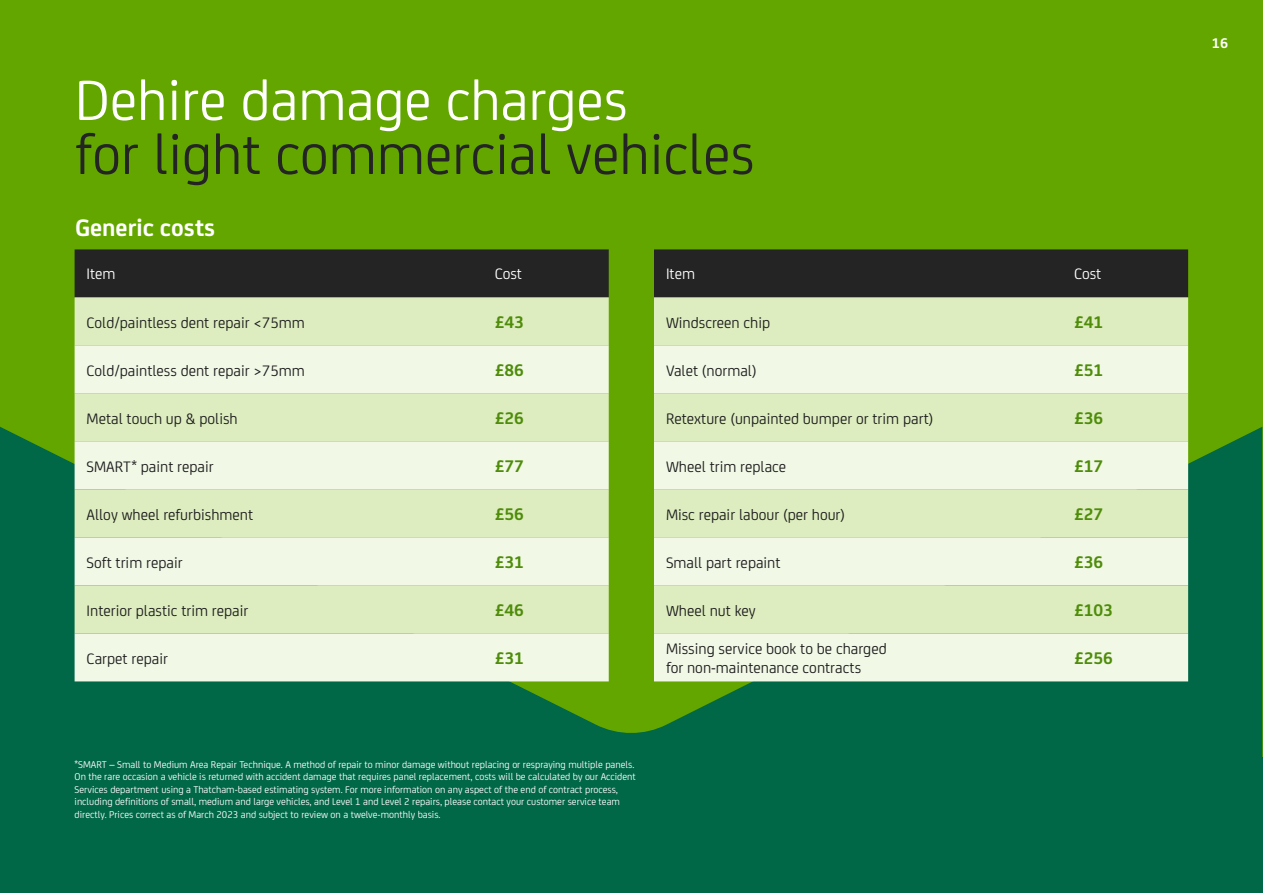
<style>
.page{position:relative;width:1263px;height:893px;background:#63a600}
.page>*{position:absolute;margin:0;border:0;box-sizing:border-box;transform-origin:0 0}
.t1{font:60px "Lex Joey";color:#242424}
.t2{font:60px "Lex Joey";color:#fff}
.t3{font:700 25.5px "Lex Joey";color:#fff}
.t4{font:700 18px "Lex Joey";color:#4f8c0a}
.t5{font:16.2px/19.5px "Lex Joey";color:#1e1e1e}
.t6{font:16.2px "Lex Joey";color:#fff}
.t7{font:700 15px "Lex Joey";color:#fff}
.t8{font:10.5px/12.6px "Lex Joey";color:#fff}
</style>
<div class="page">
<div style="left:0;top:427px;width:1262px;height:466px;background:#006747"></div>
<div style="left:75px;top:249px;width:534px;height:48px;background:#242424"></div>
<div style="left:75px;top:297px;width:534px;height:48px;background:#ddedbf"></div>
<svg style="left:75px;top:345px;width:534px;height:336px;background:#e7f2d4"></svg>
<div style="left:654px;top:249px;width:534px;height:48px;background:#242424"></div>
<div style="left:654px;top:297px;width:534px;height:48px;background:#ddedbf"></div>
<svg style="left:654px;top:345px;width:534px;height:336px;background:#e7f2d4"></svg>
<h1 class="t2" style="left:75px;top:57px;width:554px">Dehire damage charges</h1>
<h1 class="t1" style="left:75px;top:111px;width:681px">for light commercial vehicles</h1>
<h2 class="t3" style="left:75px;top:209px;width:142px">Generic costs</h2>
<h3 class="t6" style="left:87px;top:263px;width:31px">Item</h3>
<h3 class="t6" style="left:495px;top:263px;width:29px">Cost</h3>
<h3 class="t5" style="left:87px;top:311px;width:220px">Cold/paintless dent repair &lt;75mm</h3>
<h3 class="t4" style="left:495px;top:309px;width:31px">£43</h3>
<h3 class="t5" style="left:87px;top:359px;width:220px">Cold/paintless dent repair &gt;75mm</h3>
<h3 class="t4" style="left:495px;top:357px;width:31px">£86</h3>
<h3 class="t5" style="left:87px;top:407px;width:153px">Metal touch up &amp; polish</h3>
<h3 class="t4" style="left:495px;top:405px;width:31px">£26</h3>
<h3 class="t5" style="left:87px;top:455px;width:129px">SMART* paint repair</h3>
<h3 class="t4" style="left:495px;top:453px;width:31px">£77</h3>
<h3 class="t5" style="left:87px;top:503px;width:168px">Alloy wheel refurbishment</h3>
<h3 class="t4" style="left:495px;top:501px;width:31px">£56</h3>
<h3 class="t5" style="left:87px;top:551px;width:98px">Soft trim repair</h3>
<h3 class="t4" style="left:495px;top:549px;width:31px">£31</h3>
<h3 class="t5" style="left:87px;top:599px;width:163px">Interior plastic trim repair</h3>
<h3 class="t4" style="left:495px;top:597px;width:31px">£46</h3>
<h3 class="t5" style="left:87px;top:647px;width:83px">Carpet repair</h3>
<h3 class="t4" style="left:495px;top:645px;width:31px">£31</h3>
<h3 class="t6" style="left:666px;top:263px;width:31px">Item</h3>
<h3 class="t6" style="left:1074px;top:263px;width:29px">Cost</h3>
<h3 class="t5" style="left:666px;top:311px;width:106px">Windscreen chip</h3>
<h3 class="t4" style="left:1074px;top:309px;width:31px">£41</h3>
<h3 class="t5" style="left:666px;top:359px;width:92px">Valet (normal)</h3>
<h3 class="t4" style="left:1074px;top:357px;width:31px">£51</h3>
<h3 class="t5" style="left:666px;top:407px;width:269px">Retexture (unpainted bumper or trim part)</h3>
<h3 class="t4" style="left:1074px;top:405px;width:31px">£36</h3>
<h3 class="t5" style="left:666px;top:455px;width:122px">Wheel trim replace</h3>
<h3 class="t4" style="left:1074px;top:453px;width:31px">£17</h3>
<h3 class="t5" style="left:666px;top:503px;width:181px">Misc repair labour (per hour)</h3>
<h3 class="t4" style="left:1074px;top:501px;width:31px">£27</h3>
<h3 class="t5" style="left:666px;top:551px;width:116px">Small part repaint</h3>
<h3 class="t4" style="left:1074px;top:549px;width:31px">£36</h3>
<h3 class="t5" style="left:666px;top:599px;width:91px">Wheel nut key</h3>
<h3 class="t4" style="left:1074px;top:597px;width:40px">£103</h3>
<h3 class="t5" style="left:666px;top:638px;width:222px">Missing service book to be charged for non-maintenance contracts</h3>
<h3 class="t4" style="left:1074px;top:645px;width:40px">£256</h3>
<p class="t8" style="left:75px;top:757px;width:563px">*SMART – Small to Medium Area Repair Technique. A method of repair to minor damage without replacing or respraying multiple panels.<br>On the rare occasion a vehicle is returned with accident damage that requires panel replacement, costs will be calculated by our Accident Services department using a Thatcham-based estimating system. For more information on any aspect of the end of contract process, including definitions of small, medium and large vehicles, and Level 1 and Level 2 repairs, please contact your customer service team directly. Prices correct as of March 2023 and subject to review on a twelve-monthly basis.</p>
<h3 class="t7" style="left:1212px;top:32px;width:18px">16</h3>
</div>
